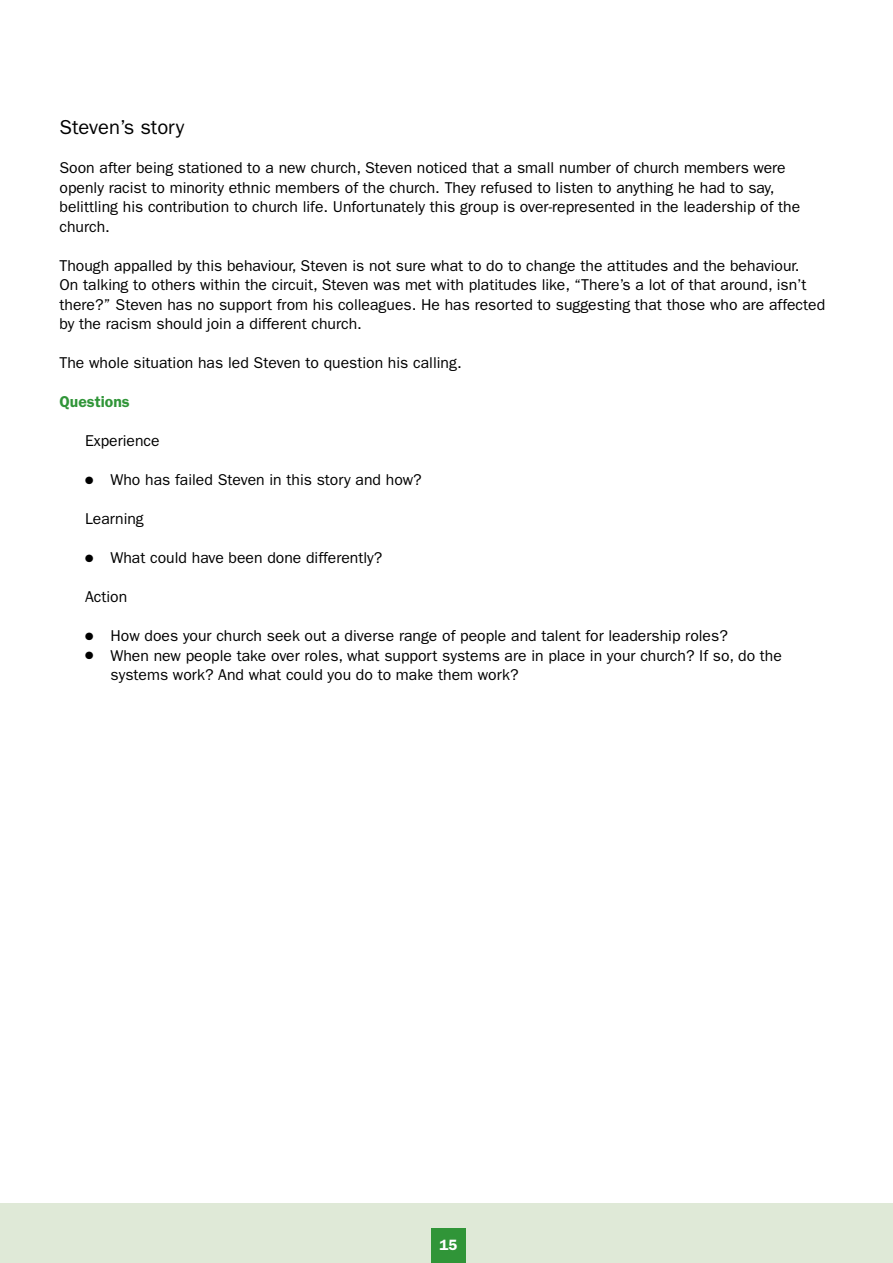
<style>
.page{position:relative;width:893px;height:1263px;background:#fff}
.page>*{position:absolute;margin:0;border:0;box-sizing:border-box;transform-origin:0 0}
.t1{font:20.25px "Franklin Gothic";color:#000}
.t2{font:15.75px/19.5px "Franklin Gothic";color:#000}
.t3{font:600 15.75px "Franklin Gothic";color:#309538}
.t4{font:600 15px "Franklin Gothic";color:#fff}
</style>
<div class="page">
<div style="left:0;top:1203px;width:893px;height:60px;background:#dfe9d7"></div>
<div style="left:432px;top:1229px;width:34px;height:34px;background:#309538"></div>
<p class="t1" style="left:60px;top:116px;width:126px">Steven’s story</p>
<p class="t2" style="left:60px;top:158px;width:742px">Soon after being stationed to a new church, Steven noticed that a small number of church members were openly racist to minority ethnic members of the church. They refused to listen to anything he had to say, belittling his contribution to church life. Unfortunately this group is over-represented in the leadership of the church.</p>
<p class="t2" style="left:60px;top:256px;width:767px">Though appalled by this behaviour, Steven is not sure what to do to change the attitudes and the behaviour.<br>On talking to others within the circuit, Steven was met with platitudes like, “There’s a lot of that around, isn’t there?” Steven has no support from his colleagues. He has resorted to suggesting that those who are affected by the racism should join a different church.</p>
<p class="t2" style="left:60px;top:353px;width:404px">The whole situation has led Steven to question his calling.</p>
<p class="t3" style="left:60px;top:393px;width:72px">Questions</p>
<p class="t2" style="left:85px;top:431px;width:76px">Experience</p>
<p class="t2" style="left:85px;top:470px;width:338px">● Who has failed Steven in this story and how?</p>
<p class="t2" style="left:85px;top:509px;width:60px">Learning</p>
<p class="t2" style="left:85px;top:548px;width:299px">● What could have been done differently?</p>
<p class="t2" style="left:85px;top:587px;width:44px">Action</p>
<p class="t2" style="left:85px;top:626px;width:644px">● How does your church seek out a diverse range of people and talent for leadership roles?</p>
<p class="t2" style="left:111px;top:646px;width:673px;text-indent:-26px">● When new people take over roles, what support systems are in place in your church? If so, do the systems work? And what could you do to make them work?</p>
<p class="t4" style="left:440px;top:1236px;width:19px">15</p>
</div>
